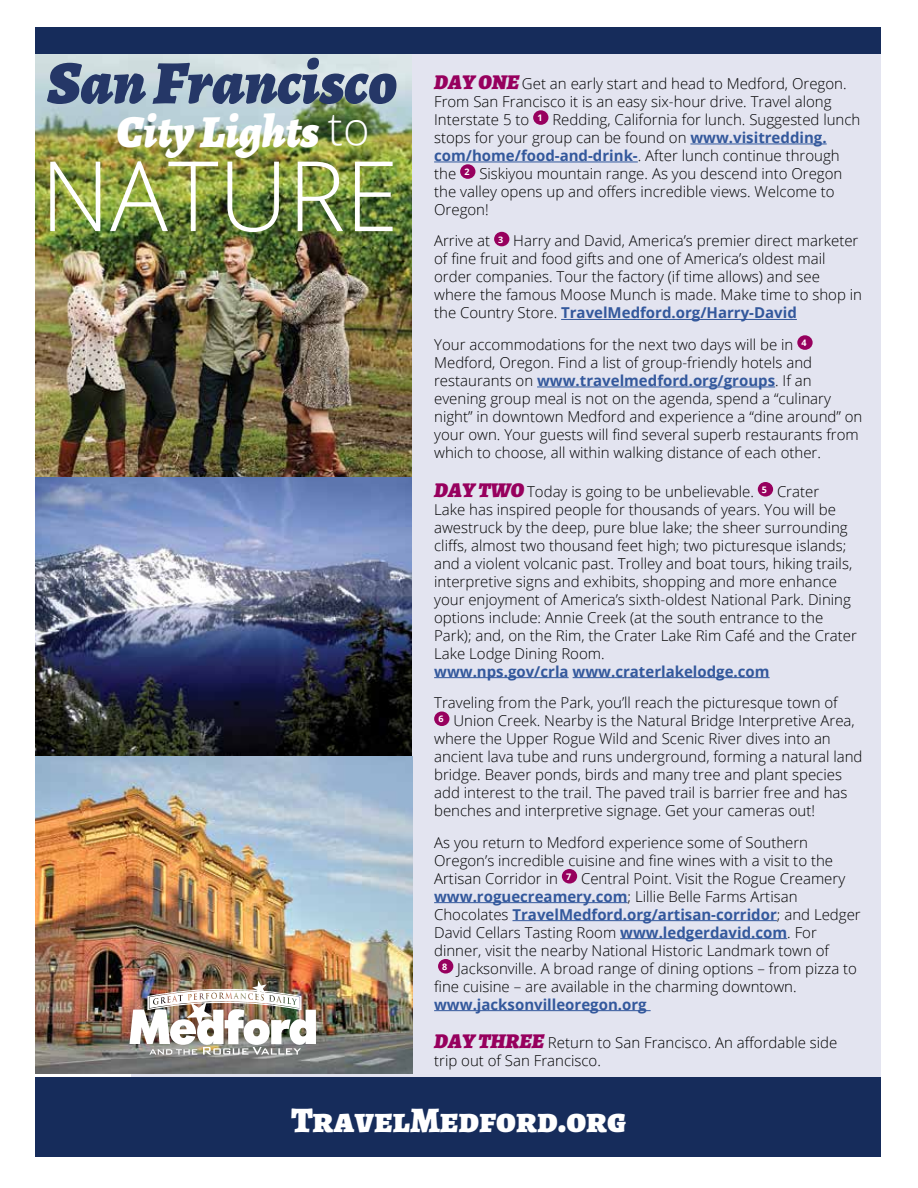
<style>
.page{position:relative;width:918px;height:1188px;background:#fff}
.page>*{position:absolute;margin:0;border:0;box-sizing:border-box;transform-origin:0 0}
.t1{font:300 97.35px "Open Sans";color:#fff}
.t2{font:italic 900 61.5px "Alegreya";color:#253767}
.t3{font:italic 900 45.75px "Alegreya";color:#fff}
.t4{font:900 35.85px "Alegreya SC";color:#fff}
.t5{font:300 15px/18px "Open Sans";color:#000}
.t6{font:700 15px "Open Sans";color:#33589c}
.s1{font-family:"Open Sans";font-weight:300;font-style:normal}
.s2{font-family:"Alegreya";font-weight:900;font-style:italic;font-size:21px;color:#97005e}
.s3{font-weight:700;color:#33589c}
.s4{font-weight:300;color:#000}
</style>
<div class="page">
<div style="left:131px;top:52px;width:750px;height:1027px;background:#e3e4f0"></div>
<img style="left:35px;top:54px;width:377px;height:423px">
<img style="left:35px;top:477px;width:377px;height:596px">
<div style="left:35px;top:1078px;width:846px;height:79px;background:#162c5b"></div>
<div style="left:35px;top:28px;width:846px;height:26px;background:#162c5b"></div>
<hr style="left:690px;top:144px;width:137px;height:1px;background:#33589c">
<hr style="left:434px;top:162px;width:204px;height:1px;background:#33589c">
<hr style="left:561px;top:319px;width:236px;height:1px;background:#33589c">
<hr style="left:537px;top:387px;width:238px;height:1px;background:#33589c">
<hr style="left:434px;top:677px;width:135px;height:1px;background:#33589c">
<hr style="left:573px;top:677px;width:197px;height:1px;background:#33589c">
<hr style="left:434px;top:902px;width:194px;height:1px;background:#33589c">
<hr style="left:513px;top:920px;width:264px;height:1px;background:#33589c">
<hr style="left:620px;top:938px;width:167px;height:1px;background:#33589c">
<hr style="left:434px;top:1010px;width:217px;height:1px;background:#33589c">
<div style="left:533px;top:110px;width:15px;height:15px;background:#97005e;border-radius:50%"></div>
<div style="left:460px;top:164px;width:15px;height:15px;background:#97005e;border-radius:50%"></div>
<div style="left:494px;top:232px;width:15px;height:14px;background:#97005e;border-radius:50%"></div>
<div style="left:797px;top:335px;width:16px;height:15px;background:#97005e;border-radius:50%"></div>
<div style="left:758px;top:482px;width:15px;height:15px;background:#97005e;border-radius:50%"></div>
<div style="left:434px;top:712px;width:15px;height:14px;background:#97005e;border-radius:50%"></div>
<div style="left:562px;top:869px;width:15px;height:15px;background:#97005e;border-radius:50%"></div>
<div style="left:438px;top:959px;width:15px;height:15px;background:#97005e;border-radius:50%"></div>
<img style="left:129px;top:981px;width:187px;height:74px">
<h2 class="t2" style="left:48px;top:41px;width:351px">San Francisco</h2>
<h3 class="t3" style="left:117px;top:100px;width:254px">City Lights <span class="s1">to</span></h3>
<h1 class="t1" style="left:40px;top:129px;width:359px">NATURE</h1>
<p class="t5" style="left:434px;top:74px;width:428px"><span class="s2">DAY ONE</span> Get an early start and head to Medford, Oregon.<br>From San Francisco it is an easy six-hour drive. Travel along Interstate 5 to <sup>1</sup> Redding, California for lunch. Suggested lunch stops for your group can be found on <span class="s3">www.visitredding. com/home/food-and-drink-</span>. After lunch continue through the <sup>2</sup> Siskiyou mountain range. As you descend into Oregon the valley opens up and offers incredible views. Welcome to Oregon!</p>
<p class="t5" style="left:434px;top:231px;width:429px">Arrive at <sup>3</sup> Harry and David, America’s premier direct marketer of fine fruit and food gifts and one of America’s oldest mail order companies. Tour the factory (if time allows) and see where the famous Moose Munch is made. Make time to shop in the Country Store. <span class="s3">TravelMedford.org/Harry-David</span></p>
<p class="t5" style="left:434px;top:335px;width:430px">Your accommodations for the next two days will be in <sup>4<br></sup>Medford, Oregon. Find a list of group-friendly hotels and restaurants on <span class="s3">www.travelmedford.org/groups</span>. If an evening group meal is not on the agenda, spend a “culinary night” in downtown Medford and experience a “dine around” on your own. Your guests will find several superb restaurants from which to choose, all within walking distance of each other.</p>
<p class="t5" style="left:434px;top:482px;width:424px"><span class="s2">DAY TWO</span> Today is going to be unbelievable. <sup>5</sup> Crater<br>Lake has inspired people for thousands of years. You will be awestruck by the deep, pure blue lake; the sheer surrounding cliffs, almost two thousand feet high; two picturesque islands; and a violent volcanic past. Trolley and boat tours, hiking trails, interpretive signs and exhibits, shopping and more enhance your enjoyment of America’s sixth-oldest National Park. Dining options include: Annie Creek (at the south entrance to the Park); and, on the Rim, the Crater Lake Rim Café and the Crater Lake Lodge Dining Room.</p>
<p class="t6" style="left:434px;top:661px;width:337px">www.nps.gov/crla www.craterlakelodge.com</p>
<p class="t5" style="left:434px;top:693px;width:430px">Traveling from the Park, you’ll reach the picturesque town of<br><sup>6</sup> Union Creek. Nearby is the Natural Bridge Interpretive Area, where the Upper Rogue Wild and Scenic River dives into an ancient lava tube and runs underground, forming a natural land bridge. Beaver ponds, birds and many tree and plant species add interest to the trail. The paved trail is barrier free and has benches and interpretive signage. Get your cameras out!</p>
<p class="t5" style="left:434px;top:833px;width:376px">As you return to Medford experience some of Southern</p>
<p class="t5" style="left:434px;top:851px;width:400px">Oregon’s incredible cuisine and fine wines with a visit to the</p>
<p class="t5" style="left:434px;top:869px;width:413px">Artisan Corridor in <sup>7</sup> Central Point. Visit the Rogue Creamery</p>
<p class="t5" style="left:434px;top:887px;width:365px"><span class="s3">www.roguecreamery.com</span>; Lillie Belle Farms Artisan</p>
<p class="t6" style="left:434px;top:904px;width:428px"><span class="s4">Chocolates</span> TravelMedford.org/artisan-corridor<span class="s4">; and Ledger</span></p>
<p class="t5" style="left:434px;top:923px;width:384px">David Cellars Tasting Room <span class="s3">www.ledgerdavid.com</span>. For</p>
<p class="t5" style="left:434px;top:941px;width:396px">dinner, visit the nearby National Historic Landmark town of</p>
<p class="t5" style="left:442px;top:959px;width:416px"><sup>8</sup> Jacksonville. A broad range of dining options – from pizza to</p>
<p class="t5" style="left:434px;top:977px;width:364px">fine cuisine – are available in the charming downtown.</p>
<p class="t6" style="left:434px;top:994px;width:214px">www.jacksonvilleoregon.org</p>
<p class="t5" style="left:434px;top:1033px;width:405px"><span class="s2">DAY THREE</span> Return to San Francisco. An affordable side trip out of San Francisco.</p>
<h3 class="t4" style="left:291px;top:1095px;width:337px">TravelMedford.org</h3>
</div>
